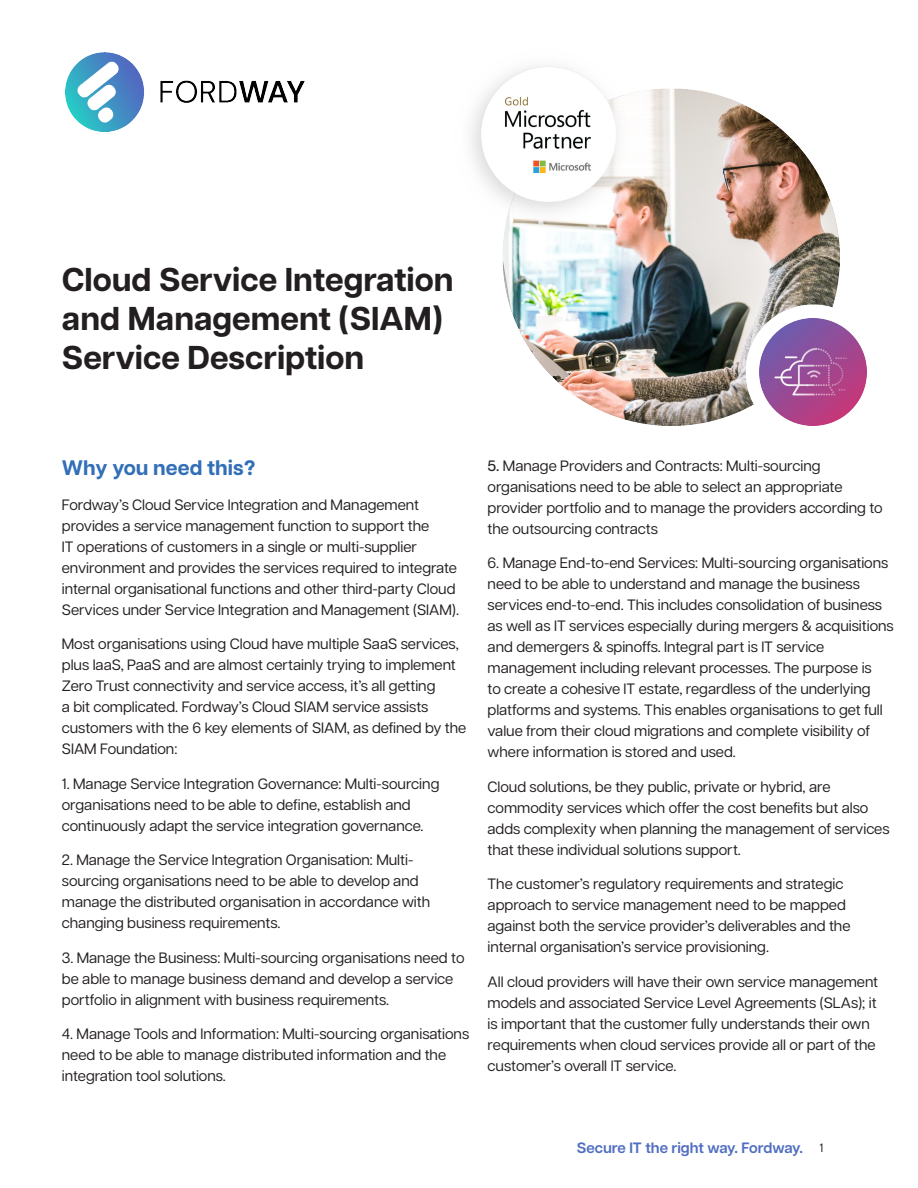
<style>
.page{position:relative;width:918px;height:1188px;background:#fff}
.page>*{position:absolute;margin:0;border:0;box-sizing:border-box;transform-origin:0 0}
.Cover_-_2020{font:700 33px/39px "Articulat CF";color:#231f20}
.Body{font:700 21px "Articulat CF";color:#326fb7}
.Body-2{font:15px/21px "Articulat CF";color:#231f20}
.Cover_-_2020-2{font:600 15px "Articulat CF";color:#506ec1}
.s1{font-weight:500}
.s2{font-weight:400;font-size:12px;color:#231f20}
</style>
<div class="page">
<img style="left:66px;top:52px;width:239px;height:79px">
<img style="left:471px;top:66px;width:395px;height:359px">
<p class="Cover_-_2020" style="left:62px;top:259px;width:393px">Cloud Service Integration and Management (SIAM)</p>
<p class="Cover_-_2020" style="left:62px;top:337px;width:304px">Service Description</p>
<p class="Body" style="left:62px;top:453px;width:195px">Why you need this?</p>
<p class="Body-2" style="left:62px;top:493px;width:399px">Fordway’s Cloud Service Integration and Management provides a service management function to support the<br>IT operations of customers in a single or multi-supplier environment and provides the services required to integrate internal organisational functions and other third-party Cloud Services under Service Integration and Management (SIAM).</p>
<p class="Body-2" style="left:62px;top:633px;width:406px">Most organisations using Cloud have multiple SaaS services, plus IaaS, PaaS and are almost certainly trying to implement Zero Trust connectivity and service access, it’s all getting<br>a bit complicated. Fordway’s Cloud SIAM service assists customers with the 6 key elements of SIAM, as defined by the SIAM Foundation:</p>
<p class="Body-2" style="left:62px;top:772px;width:379px">1. Manage Service Integration Governance: Multi-sourcing organisations need to be able to define, establish and continuously adapt the service integration governance.</p>
<p class="Body-2" style="left:62px;top:849px;width:370px">2. Manage the Service Integration Organisation: Multi&shy;sourcing organisations need to be able to develop and manage the distributed organisation in accordance with changing business requirements.</p>
<p class="Body-2" style="left:62px;top:946px;width:404px">3. Manage the Business: Multi-sourcing organisations need to be able to manage business demand and develop a service portfolio in alignment with business requirements.</p>
<p class="Body-2" style="left:62px;top:1023px;width:409px">4. Manage Tools and Information: Multi-sourcing organisations need to be able to manage distributed information and the integration tool solutions.</p>
<p class="Body-2" style="left:488px;top:454px;width:397px"><span class="s1">5.</span> Manage Providers and Contracts: Multi-sourcing organisations need to be able to select an appropriate provider portfolio and to manage the providers according to the outsourcing contracts</p>
<p class="Body-2" style="left:488px;top:551px;width:408px">6. Manage End-to-end Services: Multi-sourcing organisations need to be able to understand and manage the business services end-to-end. This includes consolidation of business as well as IT services especially during mergers &amp; acquisitions and demergers &amp; spinoffs. Integral part is IT service management including relevant processes. The purpose is<br>to create a cohesive IT estate, regardless of the underlying platforms and systems. This enables organisations to get full value from their cloud migrations and complete visibility of where information is stored and used.</p>
<p class="Body-2" style="left:488px;top:775px;width:404px">Cloud solutions, be they public, private or hybrid, are commodity services which offer the cost benefits but also adds complexity when planning the management of services that these individual solutions support.</p>
<p class="Body-2" style="left:488px;top:872px;width:364px">The customer’s regulatory requirements and strategic approach to service management need to be mapped against both the service provider’s deliverables and the internal organisation’s service provisioning.</p>
<p class="Body-2" style="left:488px;top:970px;width:392px">All cloud providers will have their own service management models and associated Service Level Agreements (SLAs); it is important that the customer fully understands their own requirements when cloud services provide all or part of the customer’s overall IT service.</p>
<p class="Cover_-_2020-2" style="left:577px;top:1137px;width:248px">Secure IT the right way. Fordway. <span class="s2">1</span></p>
</div>
